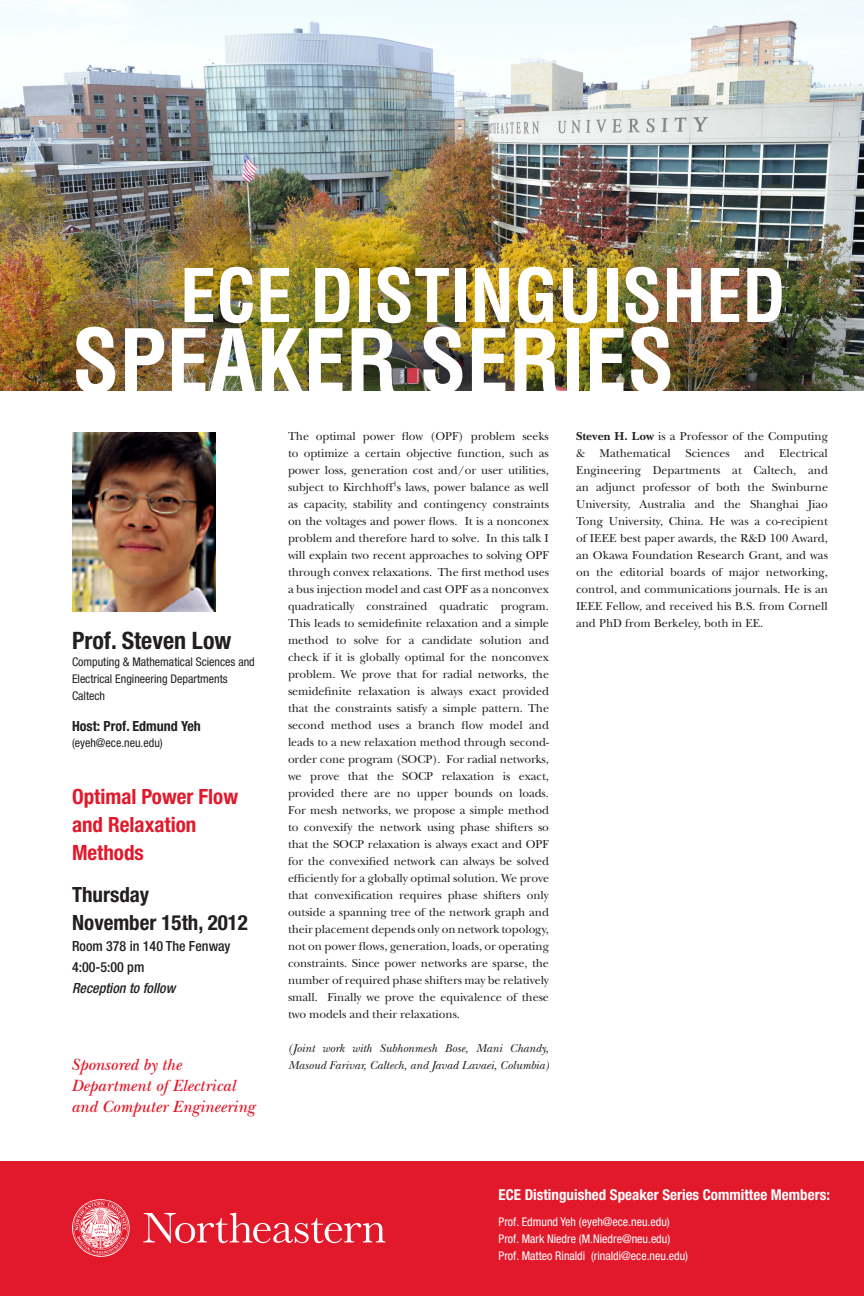
<style>
.page{position:relative;width:864px;height:1296px;background:#fff}
.page>*{position:absolute;margin:0;border:0;box-sizing:border-box;transform-origin:0 0}
.Headline{font:700 condensed 85px "Helvetica";color:#fff}
.Headline-2{font:700 condensed 72px "Helvetica";color:#fff}
.t1{font:700 condensed 24px "Helvetica Neue";color:#231f20}
.t2{font:700 condensed 21px/28px "Helvetica Neue";color:#e2192b}
.t3{font:700 condensed 21px "Helvetica Neue";color:#231f20}
.t4{font:italic 600 17px "New Baskerville ITC Std";color:#e2192b}
.t5{font:700 condensed 15px "Helvetica Neue";color:#fff}
.t6{font:500 condensed 14px "Helvetica Neue";color:#231f20}
.t7{font:700 condensed 14px "Helvetica Neue";color:#231f20}
.t8{font:italic 500 condensed 14px "Helvetica Neue";color:#231f20}
.t9{font:12px/17px "New Baskerville ITC Std";letter-spacing:-.005em;color:#231f20;text-align:justify}
.t10{font:condensed 12px "Helvetica Neue";color:#fff}
.t11{font:condensed 12px/17px "Helvetica Neue";color:#231f20}
.t12{font:italic 12px/17px "New Baskerville ITC Std";letter-spacing:-.005em;color:#231f20}
.s1{font-weight:700}
</style>
<div class="page">
<img style="left:0;top:0;width:864px;height:391px">
<div style="left:0;top:1161px;width:864px;height:135px;background:#e2192b"></div>
<svg style="left:143px;top:1213px;width:242px;height:30px"></svg>
<svg style="left:72px;top:1199px;width:58px;height:58px"></svg>
<img style="left:72px;top:432px;width:144px;height:180px">
<p class="Headline-2" style="left:180px;top:252px;width:608px">ECE DISTINGUISHED</p>
<p class="Headline" style="left:72px;top:309px;width:604px">SPEAKER SERIES</p>
<p class="t1" style="left:72px;top:626px;width:161px">Prof. Steven Low</p>
<p class="t11" style="left:72px;top:653px;width:184px">Computing &amp; Mathematical Sciences and<br>Electrical Engineering Departments</p>
<p class="t11" style="left:72px;top:687px;width:35px">Caltech</p>
<p class="t7" style="left:72px;top:717px;width:130px">Host: Prof. Edmund Yeh</p>
<p class="t11" style="left:72px;top:734px;width:92px">(eyeh@ece.neu.edu)</p>
<p class="t2" style="left:72px;top:782px;width:168px">Optimal Power Flow and Relaxation</p>
<p class="t2" style="left:72px;top:838px;width:73px">Methods</p>
<p class="t3" style="left:72px;top:882px;width:79px">Thursday</p>
<p class="t3" style="left:72px;top:910px;width:178px">November 15th, 2012</p>
<p class="t6" style="left:72px;top:938px;width:160px">Room 378 in 140 The Fenway</p>
<p class="t6" style="left:72px;top:959px;width:74px">4:00-5:00 pm</p>
<p class="t8" style="left:72px;top:980px;width:105px">Reception to follow</p>
<p class="t4" style="left:72px;top:1055px;width:112px">Sponsored by the</p>
<p class="t4" style="left:72px;top:1076px;width:166px">Department of Electrical</p>
<p class="t4" style="left:72px;top:1097px;width:185px">and Computer Engineering</p>
<p class="t9" style="left:288px;top:428px;width:263px">The optimal power flow (OPF) problem seeks to optimize a certain objective function, such as power loss, generation cost and/or user utilities, subject to Kirchhoff¹s laws, power balance as well as capacity, stability and contingency constraints on the voltages and power flows. It is a nonconex problem and therefore hard to solve. In this talk I will explain two recent approaches to solving OPF through convex relaxations. The first method uses a bus injection model and cast OPF as a nonconvex quadratically constrained quadratic program.<br>This leads to semidefinite relaxation and a simple method to solve for a candidate solution and check if it is globally optimal for the nonconvex problem. We prove that for radial networks, the semidefinite relaxation is always exact provided that the constraints satisfy a simple pattern. The second method uses a branch flow model and leads to a new relaxation method through second&shy;order cone program (SOCP). For radial networks, we prove that the SOCP relaxation is exact, provided there are no upper bounds on loads.<br>For mesh networks, we propose a simple method to convexify the network using phase shifters so that the SOCP relaxation is always exact and OPF for the convexified network can always be solved efficiently for a globally optimal solution. We prove that convexification requires phase shifters only outside a spanning tree of the network graph and their placement depends only on network topology, not on power flows, generation, loads, or operating constraints. Since power networks are sparse, the number of required phase shifters may be relatively small. Finally we prove the equivalence of these two models and their relaxations.</p>
<p class="t12" style="left:288px;top:1040px;width:262px">(Joint work with Subhonmesh Bose, Mani Chandy,<br>Masoud Farivar, Caltech, and Javad Lavaei, Columbia)</p>
<p class="t9" style="left:576px;top:428px;width:254px"><span class="s1">Steven H. Low</span> is a Professor of the Computing &amp; Mathematical Sciences and Electrical Engineering Departments at Caltech, and an adjunct professor of both the Swinburne University, Australia and the Shanghai Jiao Tong University, China. He was a co-recipient of IEEE best paper awards, the R&amp;D 100 Award, an Okawa Foundation Research Grant, and was on the editorial boards of major networking, control, and communications journals. He is an IEEE Fellow, and received his B.S. from Cornell and PhD from Berkeley, both in EE.</p>
<p class="t5" style="left:499px;top:1185px;width:333px">ECE Distinguished Speaker Series Committee Members:</p>
<p class="t10" style="left:499px;top:1214px;width:173px">Prof. Edmund Yeh (eyeh@ece.neu.edu)</p>
<p class="t10" style="left:499px;top:1231px;width:173px">Prof. Mark Niedre (M.Niedre@neu.edu)</p>
<p class="t10" style="left:499px;top:1248px;width:191px">Prof. Matteo Rinaldi (rinaldi@ece.neu.edu)</p>
</div>
